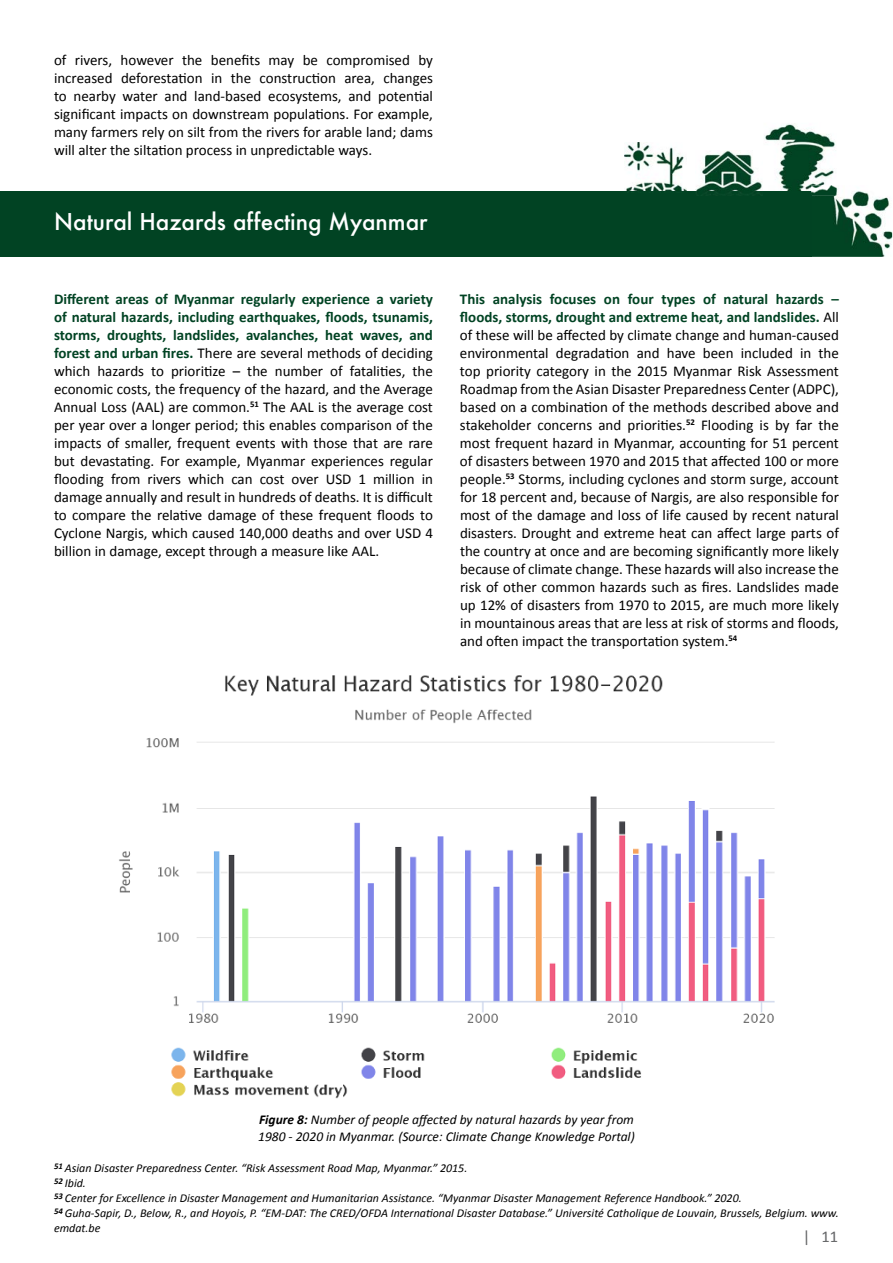
<style>
.page{position:relative;width:893px;height:1263px;background:#fff}
.page>*{position:absolute;margin:0;border:0;box-sizing:border-box;transform-origin:0 0}
.t1{font:500 22.5px "Futura";color:#fff}
.t2{font:15px/18px "Calibri";color:#000;text-align:justify}
.t3{font:italic 13.5px/16.2px "Calibri";color:#000}
.t4{font:italic 12px/15px "Calibri";color:#000}
.s1{font-weight:700;color:#014323}
.s2{font-weight:700}
</style>
<div class="page">
<div style="left:0;top:191px;width:811px;height:66px;background:#014323"></div>
<img style="left:764px;top:123px;width:72px;height:68px">
<img style="left:695px;top:150px;width:67px;height:45px">
<img style="left:625px;top:142px;width:62px;height:49px">
<img style="left:812px;top:187px;width:80px;height:70px">
<img style="left:811px;top:196px;width:1px;height:61px">
<img style="left:811px;top:185px;width:25px;height:11px">
<img style="left:119px;top:675px;width:656px;height:424px">
<p class="t2" style="left:54px;top:51px;width:380px">of rivers, however the benefits may be compromised by increased deforestation in the construction area, changes to nearby water and land-based ecosystems, and potential significant impacts on downstream populations. For example, many farmers rely on silt from the rivers for arable land; dams will alter the siltation process in unpredictable ways.</p>
<h1 class="t1" style="left:54px;top:206px;width:375px">Natural Hazards affecting Myanmar</h1>
<p class="t2" style="left:54px;top:290px;width:380px"><span class="s1">Different areas of Myanmar regularly experience a variety of natural hazards, including earthquakes, floods, tsunamis, storms, droughts, landslides, avalanches, heat waves, and forest and urban fires.</span> There are several methods of deciding which hazards to prioritize – the number of fatalities, the economic costs, the frequency of the hazard, and the Average Annual Loss (AAL) are common.<sup>51</sup> The AAL is the average cost per year over a longer period; this enables comparison of the impacts of smaller, frequent events with those that are rare but devastating. For example, Myanmar experiences regular flooding from rivers which can cost over USD 1 million in damage annually and result in hundreds of deaths. It is difficult to compare the relative damage of these frequent floods to Cyclone Nargis, which caused 140,000 deaths and over USD 4 billion in damage, except through a measure like AAL.</p>
<p class="t2" style="left:460px;top:290px;width:380px"><span class="s1">This analysis focuses on four types of natural hazards – floods, storms, drought and extreme heat, and landslides.</span> All of these will be affected by climate change and human-caused environmental degradation and have been included in the top priority category in the 2015 Myanmar Risk Assessment Roadmap from the Asian Disaster Preparedness Center (ADPC), based on a combination of the methods described above and stakeholder concerns and priorities.<sup>52</sup> Flooding is by far the most frequent hazard in Myanmar, accounting for 51 percent of disasters between 1970 and 2015 that affected 100 or more people.<sup>53</sup> Storms, including cyclones and storm surge, account for 18 percent and, because of Nargis, are also responsible for most of the damage and loss of life caused by recent natural disasters. Drought and extreme heat can affect large parts of the country at once and are becoming significantly more likely because of climate change. These hazards will also increase the risk of other common hazards such as fires. Landslides made up 12% of disasters from 1970 to 2015, are much more likely in mountainous areas that are less at risk of storms and floods, and often impact the transportation system.<sup>54</sup></p>
<p class="t3" style="left:258px;top:1111px;width:378px"><span class="s2">Figure 8:</span> Number of people affected by natural hazards by year from<br>1980 - 2020 in Myanmar. (Source: Climate Change Knowledge Portal)</p>
<p class="t4" style="left:54px;top:1160px;width:786px"><sup>51</sup> Asian Disaster Preparedness Center. “Risk Assessment Road Map, Myanmar.” 2015.<br><sup>52</sup> Ibid.<br><sup>53</sup> Center for Excellence in Disaster Management and Humanitarian Assistance. “Myanmar Disaster Management Reference Handbook.” 2020.<br><sup>54</sup> Guha-Sapir, D., Below, R., and Hoyois, P. “EM-DAT: The CRED/OFDA International Disaster Database.” Université Catholique de Louvain, Brussels, Belgium. www. emdat.be</p>
</div>
